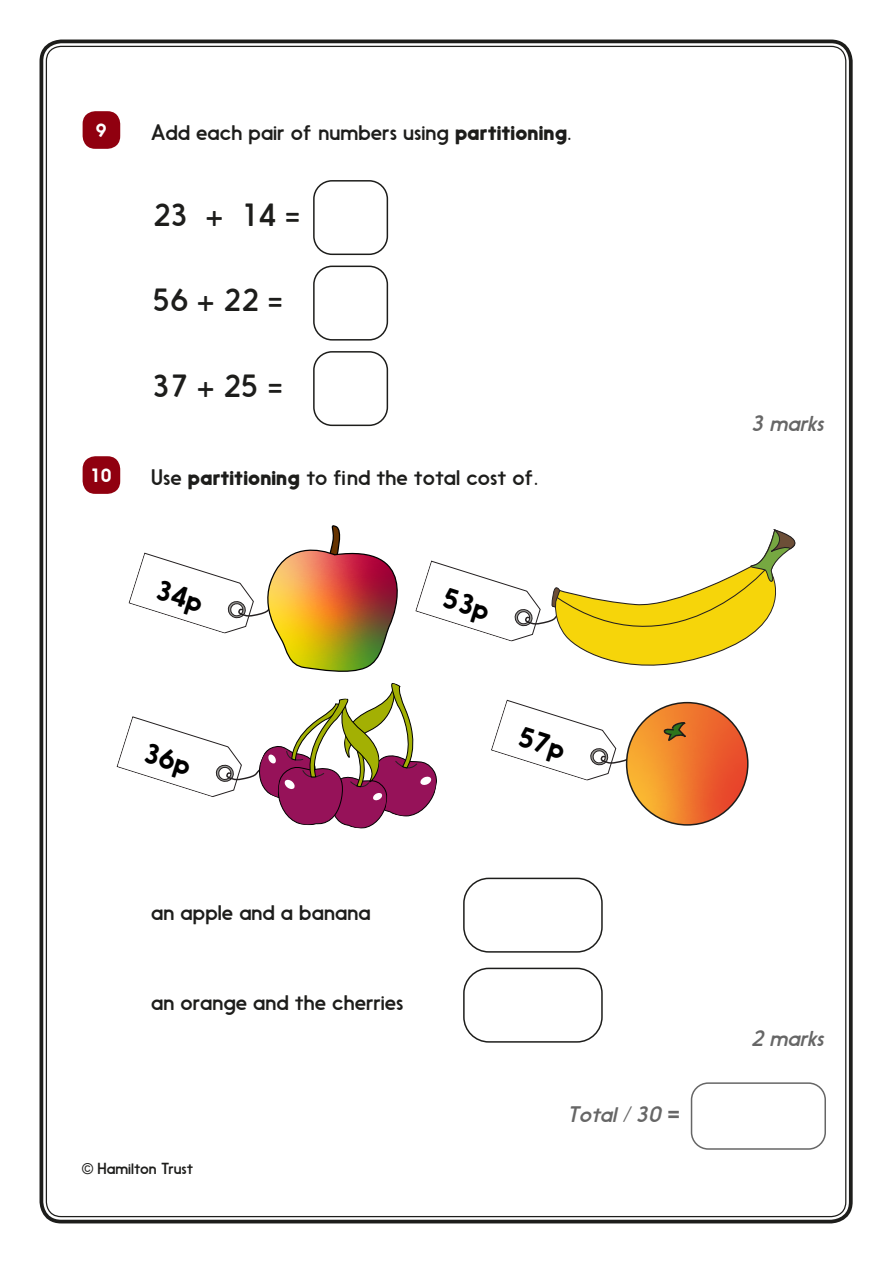
<style>
.page{position:relative;width:893px;height:1263px;background:#fff}
.page>*{position:absolute;margin:0;border:0;box-sizing:border-box;transform-origin:0 0}
.t1{font:30px "Nanami Rounded Book";color:#1d1d1b}
.t2{font:21px "Nanami Rounded Book";color:#1d1d1b}
.t3{font:21px "Nanami Rounded Book Oblq";color:#666}
.t4{font:18px "Nanami Rounded Med";color:#fff}
.t5{font:15px "Nanami Rounded Book";color:#1d1d1b}
.s1{font-family:"Nanami Rounded Bld"}
.s2{font-family:"Calibri";font-weight:700}
.s3{font-family:"Arial"}
.s4{font-family:"Arial";font-weight:700;font-style:italic}
</style>
<div class="page">
<div style="left:40px;top:40px;width:813px;height:1183px;border:4px solid #1d1d1b;border-radius:20px"></div>
<div style="left:83px;top:111px;width:37px;height:38px;background:#90000f;border-radius:13px"></div>
<div style="left:313px;top:180px;width:75px;height:75px;border:2px solid #1d1d1b;border-radius:18px"></div>
<div style="left:313px;top:266px;width:75px;height:75px;border:2px solid #1d1d1b;border-radius:18px"></div>
<div style="left:313px;top:351px;width:75px;height:75px;border:2px solid #1d1d1b;border-radius:18px"></div>
<div style="left:83px;top:456px;width:37px;height:38px;background:#90000f;border-radius:13px"></div>
<div style="left:463px;top:878px;width:140px;height:75px;border:2px solid #1d1d1b;border-radius:25px"></div>
<div style="left:463px;top:968px;width:140px;height:75px;border:2px solid #1d1d1b;border-radius:25px"></div>
<div style="left:691px;top:1082px;width:135px;height:68px;border:2px solid #666;border-radius:17px"></div>
<svg style="left:116px;top:683px;width:321px;height:146px"></svg>
<svg style="left:491px;top:699px;width:256px;height:125px"></svg>
<img style="left:128px;top:525px;width:667px;height:147px">
<p class="t4" style="left:96px;top:119px;width:12px">9</p>
<p class="t2" style="left:151px;top:120px;width:422px">Add each pair of numbers using <span class="s1">partitioning</span>.</p>
<h1 class="t1" style="left:152px;top:198px;width:149px">23 + 14 <span class="s2">=</span></h1>
<h1 class="t1" style="left:152px;top:283px;width:132px">56 + 22 <span class="s2">=</span></h1>
<h1 class="t1" style="left:152px;top:369px;width:132px">37 + 25 <span class="s2">=</span></h1>
<p class="t4" style="left:90px;top:464px;width:23px">10</p>
<p class="t2" style="left:151px;top:465px;width:388px">Use <span class="s1">partitioning</span> to find the total cost of.</p>
<p class="t3" style="left:751px;top:411px;width:74px">3 marks</p>
<p class="t2" style="left:151px;top:900px;width:221px">an apple and a banana</p>
<p class="t2" style="left:151px;top:990px;width:254px">an orange and the cherries</p>
<p class="t5" style="left:82px;top:1160px;width:112px"><span class="s3">©</span> Hamilton Trust</p>
<p class="t3" style="left:567px;top:1102px;width:113px">Total / 30 <span class="s4">=</span></p>
<p class="t3" style="left:751px;top:1026px;width:74px">2 marks</p>
</div>
